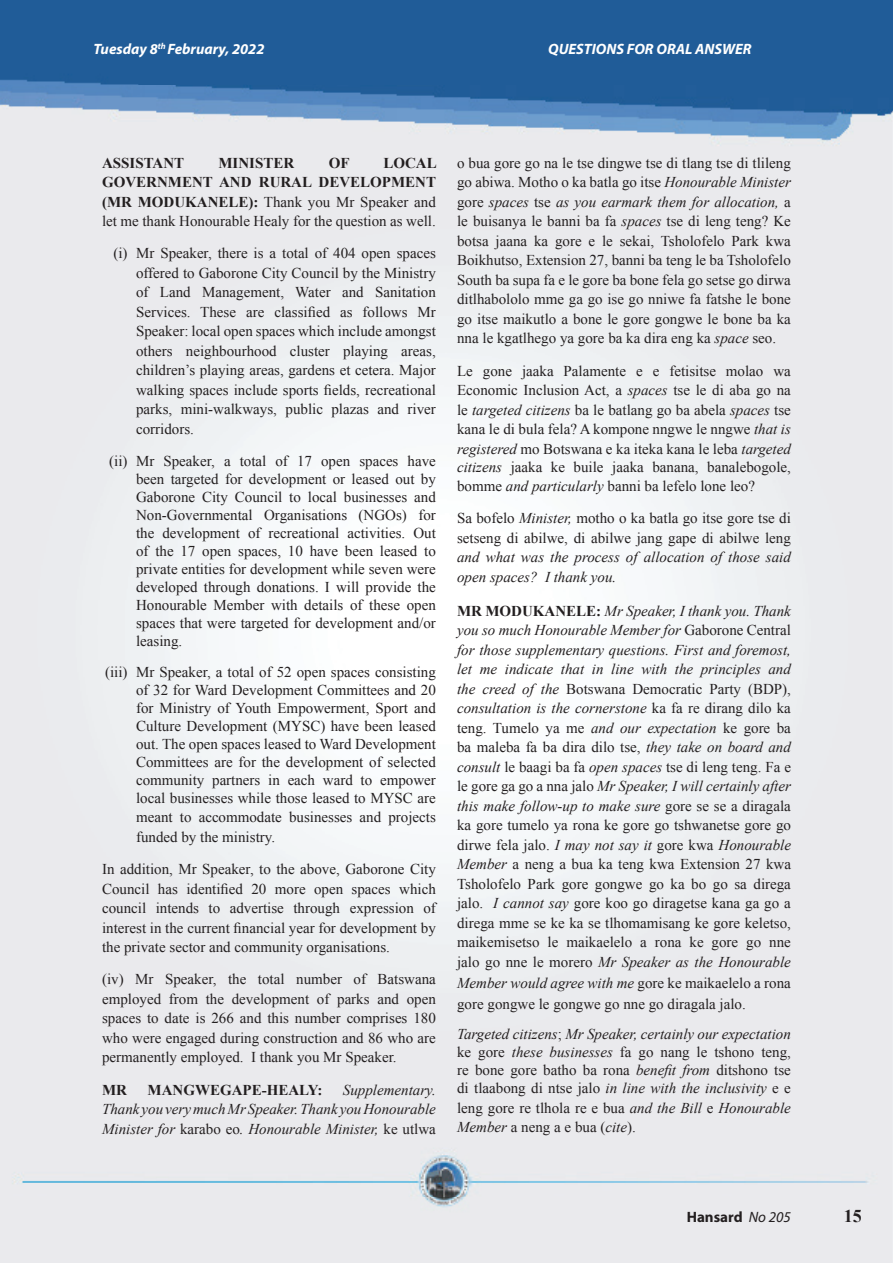
<style>
.page{position:relative;width:893px;height:1263px;background:#fff}
.page>*{position:absolute;margin:0;border:0;box-sizing:border-box;transform-origin:0 0}
.t1{font:700 18px "Times New Roman";color:#231f20}
.t2{font:15px/19.5px "Times New Roman";color:#231f20;text-align:justify}
.t3{font:italic 15px/19.5px "Times New Roman";color:#231f20;text-align:justify}
.t4{font:italic 700 15px "Myriad Pro";color:#fff}
.t5{font:700 15px "Times New Roman";color:#231f20}
.t6{font:700 15px "Myriad Pro";color:#231f20}
.s1{font-weight:700}
.s2{font-style:normal}
.s3{font-style:italic}
.s4{font-weight:400;font-style:italic}
</style>
<div class="page">
<img style="left:0;top:0;width:893px;height:1263px">
<p class="t4" style="left:94px;top:39px;width:172px">Tuesday 8<sup>th</sup> February, 2022</p>
<p class="t4" style="left:548px;top:39px;width:205px">QUESTIONS FOR ORAL ANSWER</p>
<p class="t2" style="left:102px;top:152px;width:336px;text-indent:281px"><span class="s1">LOCAL GOVERNMENT AND RURAL DEVELOPMENT (MR MODUKANELE):</span> Thank you Mr Speaker and let me thank Honourable Healy for the question as well.</p>
<p class="t2" style="left:136px;top:243px;width:301px;text-indent:-23px">(i) Mr Speaker, there is a total of 404 open spaces offered to Gaborone City Council by the Ministry of Land Management, Water and Sanitation Services. These are classified as follows Mr Speaker: local open spaces which include amongst others neighbourhood cluster playing areas, children’s playing areas, gardens et cetera. Major walking spaces include sports fields, recreational parks, mini-walkways, public plazas and river corridors.</p>
<p class="t2" style="left:136px;top:452px;width:301px;line-height:18px;text-indent:-27px">(ii) Mr Speaker, a total of 17 open spaces have been targeted for development or leased out by Gaborone City Council to local businesses and Non-Governmental Organisations (NGOs) for the development of recreational activities. Out of the 17 open spaces, 10 have been leased to private entities for development while seven were developed through donations. I will provide the Honourable Member with details of these open spaces that were targeted for development and/or leasing.</p>
<p class="t2" style="left:136px;top:662px;width:301px;line-height:18px;text-indent:-31px">(iii) Mr Speaker, a total of 52 open spaces consisting of 32 for Ward Development Committees and 20 for Ministry of Youth Empowerment, Sport and Culture Development (MYSC) have been leased out. The open spaces leased to Ward Development Committees are for the development of selected community partners in each ward to empower local businesses while those leased to MYSC are</p>
<p class="t2" style="left:136px;top:807px;width:301px">meant to accommodate businesses and projects funded by the ministry.</p>
<p class="t2" style="left:102px;top:859px;width:335px">In addition, Mr Speaker, to the above, Gaborone City Council has identified 20 more open spaces which council intends to advertise through expression of interest in the current financial year for development by the private sector and community organisations.</p>
<p class="t2" style="left:102px;top:969px;width:335px">(iv) Mr Speaker, the total number of Batswana employed from the development of parks and open spaces to date is 266 and this number comprises 180 who were engaged during construction and 86 who are permanently employed. I thank you Mr Speaker.</p>
<p class="t5" style="left:102px;top:1079px;width:26px">MR</p>
<p class="t5" style="left:148px;top:1079px;width:176px">MANGWEGAPE-HEALY:</p>
<p class="t5" style="left:102px;top:152px;width:84px">ASSISTANT</p>
<p class="t5" style="left:218px;top:152px;width:77px">MINISTER</p>
<p class="t5" style="left:329px;top:152px;width:22px">OF</p>
<p class="t3" style="left:102px;top:1079px;width:335px;text-indent:241px">Supplementary.<br>Thank you very much Mr Speaker. Thank you Honourable Minister for <span class="s2">karabo eo</span>. Honourable Minister, <span class="s2">ke utlwa</span></p>
<p class="t2" style="left:457px;top:153px;width:335px">o bua gore go na le tse dingwe tse di tlang tse di tlileng go abiwa. Motho o ka batla go itse <span class="s3">Honourable Minister </span>gore <span class="s3">spaces</span> tse <span class="s3">as you earmark them for allocation,</span> a le buisanya le banni ba fa <span class="s3">spaces</span> tse di leng teng? Ke botsa jaana ka gore e le sekai, Tsholofelo Park kwa Boikhutso, Extension 27, banni ba teng le ba Tsholofelo South ba supa fa e le gore ba bone fela go setse go dirwa ditlhabololo mme ga go ise go nniwe fa fatshe le bone go itse maikutlo a bone le gore gongwe le bone ba ka nna le kgatlhego ya gore ba ka dira eng ka <span class="s3">space</span> seo.</p>
<p class="t2" style="left:457px;top:360px;width:335px">Le gone jaaka Palamente e e fetisitse molao wa Economic Inclusion Act, a <span class="s3">spaces</span> tse le di aba go na le <span class="s3">targeted citizens</span> ba le batlang go ba abela <span class="s3">spaces</span> tse kana le di bula fela? A kompone nngwe le nngwe <span class="s3">that is registered</span> mo Botswana e ka iteka kana le leba <span class="s3">targeted</span></p>
<p class="t2" style="left:457px;top:456px;width:335px"><span class="s3">citizens</span> jaaka ke buile jaaka banana, banalebogole, bomme <span class="s3">and particularly</span> banni ba lefelo lone leo?</p>
<p class="t2" style="left:457px;top:508px;width:335px">Sa bofelo <span class="s3">Minister,</span> motho o ka batla go itse gore tse di setseng di abilwe, di abilwe jang gape di abilwe leng</p>
<p class="t3" style="left:457px;top:547px;width:335px">and what was the process of allocation of those said open spaces? I thank you.</p>
<p class="t2" style="left:457px;top:600px;width:335px"><span class="s1">MR MODUKANELE:</span> <span class="s3">Mr Speaker, I thank you. Thank you so much Honourable Member for</span> Gaborone Central <span class="s3">for those supplementary questions. First and foremost, let me indicate that in line with the principles and the creed of the</span> Botswana Democratic Party (BDP), <span class="s3">consultation is the cornerstone</span> ka fa re dirang dilo ka teng. Tumelo ya me <span class="s3">and our expectation</span> ke gore ba ba maleba fa ba dira dilo tse, <span class="s3">they take on board and consult</span> le baagi ba fa <span class="s3">open spaces</span> tse di leng teng. Fa e le gore ga go a nna jalo <span class="s3">Mr Speaker, I will certainly after this make follow-up to make sure</span> gore se se a diragala ka gore tumelo ya rona ke gore go tshwanetse gore go dirwe fela jalo. <span class="s3">I may not say it</span> gore kwa <span class="s3">Honourable Member</span> a neng a bua ka teng kwa Extension 27 kwa Tsholofelo Park gore gongwe go ka bo go sa direga jalo. <span class="s3">I cannot say</span> gore koo go diragetse kana ga go a direga mme se ke ka se tlhomamisang ke gore keletso, maikemisetso le maikaelelo a rona ke gore go nne jalo go nne le morero <span class="s3">Mr Speaker as the Honourable</span></p>
<p class="t2" style="left:457px;top:972px;width:335px;line-height:21px"><span class="s3">Member would agree with me</span> gore ke maikaelelo a rona gore gongwe le gongwe go nne go diragala jalo.</p>
<p class="t3" style="left:457px;top:1025px;width:335px;line-height:18px">Targeted citizens<span class="s2">;</span> Mr Speaker, certainly our expectation <span class="s2">ke gore</span> these businesses <span class="s2">fa go nang le tshono teng, re bone gore batho ba rona</span> benefit from <span class="s2">ditshono tse di tlaabong di ntse jalo</span> in line with the inclusivity <span class="s2">e e</span></p>
<p class="t2" style="left:457px;top:1098px;width:335px">leng gore re tlhola re e bua <span class="s3">and the Bill</span> e <span class="s3">Honourable<br>Member</span> a neng a e bua (<span class="s3">cite</span>).</p>
<p class="t6" style="left:687px;top:1207px;width:106px">Hansard <span class="s4">No 205</span></p>
<p class="t1" style="left:844px;top:1203px;width:19px">15</p>
</div>
